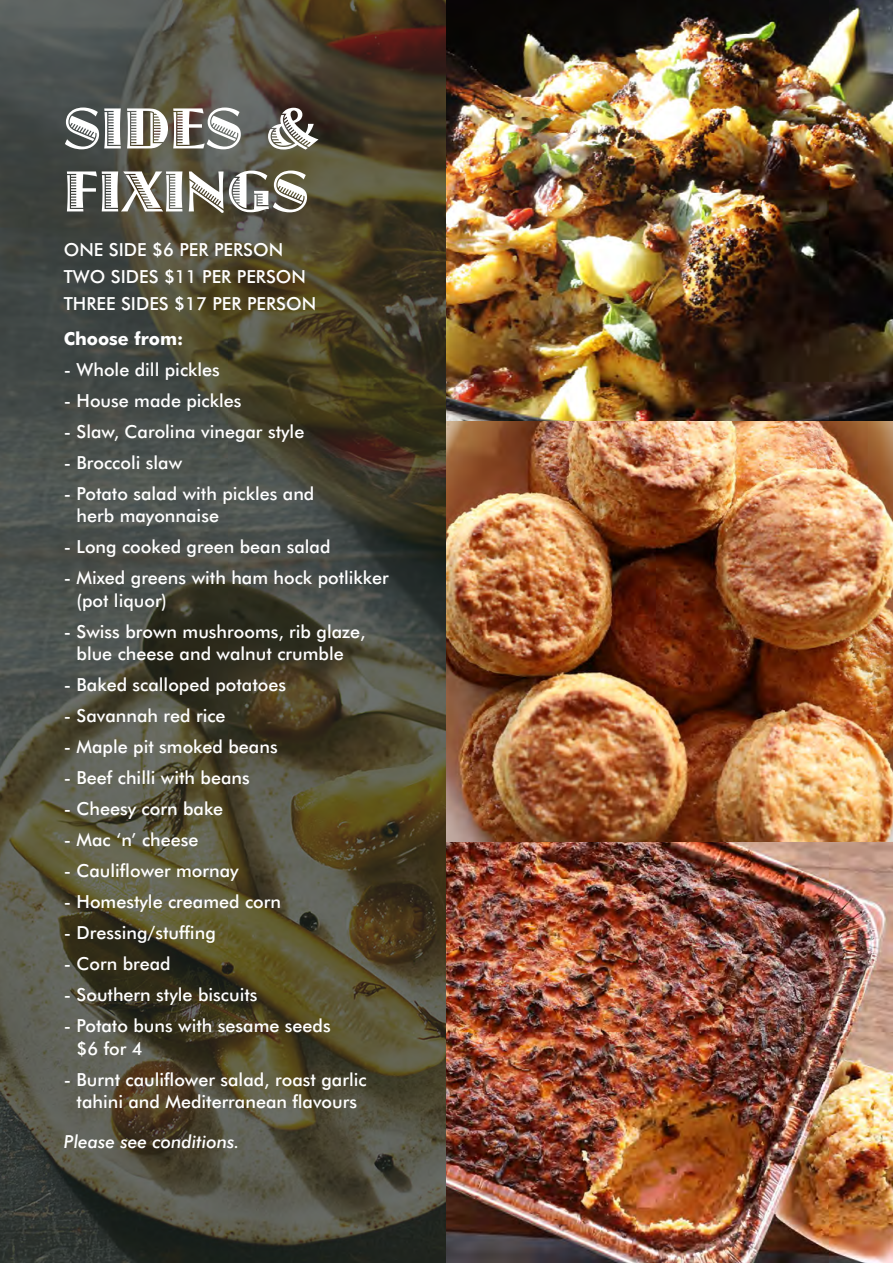
<style>
.page{position:relative;width:893px;height:1263px;background:#fff}
.page>*{position:absolute;margin:0;border:0;box-sizing:border-box;transform-origin:0 0}
.t1{font:500 18px/22.5px "Futura BT";color:#fff}
.t2{font:italic 500 18px "Futura BT";color:#fff}
.t3{font:700 18px "Futura BT";color:#fff}
</style>
<div class="page">
<img style="left:446px;top:0;width:447px;height:1263px">
<svg style="left:0;top:0;width:446px;height:1263px;background:#4b4838"></svg>
<svg style="left:67px;top:171px;width:240px;height:42px"></svg>
<svg style="left:65px;top:108px;width:254px;height:42px"></svg>
<p class="t1" style="left:64px;top:236px;width:254px;line-height:26.7px">ONE SIDE $6 PER PERSON<br>TWO SIDES $11 PER PERSON<br>THREE SIDES $17 PER PERSON</p>
<p class="t3" style="left:64px;top:328px;width:121px">Choose from:</p>
<p class="t1" style="left:64px;top:358px;width:158px">- Whole dill pickles</p>
<p class="t1" style="left:64px;top:389px;width:179px">- House made pickles</p>
<p class="t1" style="left:64px;top:420px;width:242px">- Slaw, Carolina vinegar style</p>
<p class="t1" style="left:64px;top:451px;width:120px">- Broccoli slaw</p>
<p class="t1" style="left:77px;top:482px;width:239px;text-indent:-13px">- Potato salad with pickles and herb mayonnaise</p>
<p class="t1" style="left:64px;top:536px;width:268px">- Long cooked green bean salad</p>
<p class="t1" style="left:77px;top:567px;width:314px;text-indent:-13px">- Mixed greens with ham hock potlikker (pot liquor)</p>
<p class="t1" style="left:64px;top:620px;width:303px;text-align:center">- Swiss brown mushrooms, rib glaze, blue cheese and walnut crumble</p>
<p class="t1" style="left:64px;top:674px;width:224px">- Baked scalloped potatoes</p>
<p class="t1" style="left:64px;top:705px;width:163px">- Savannah red rice</p>
<p class="t1" style="left:64px;top:736px;width:215px">- Maple pit smoked beans</p>
<p class="t1" style="left:64px;top:767px;width:188px">- Beef chilli with beans</p>
<p class="t1" style="left:64px;top:798px;width:161px">- Cheesy corn bake</p>
<p class="t1" style="left:64px;top:829px;width:136px">- Mac ‘n’ cheese</p>
<p class="t1" style="left:64px;top:860px;width:176px">- Cauliflower mornay</p>
<p class="t1" style="left:64px;top:891px;width:219px">- Homestyle creamed corn</p>
<p class="t1" style="left:64px;top:922px;width:154px">- Dressing/stuffing</p>
<p class="t1" style="left:64px;top:953px;width:108px">- Corn bread</p>
<p class="t1" style="left:64px;top:984px;width:195px">- Southern style biscuits</p>
<p class="t1" style="left:77px;top:1014px;width:256px;text-indent:-13px">- Potato buns with sesame seeds $6 for 4</p>
<p class="t1" style="left:64px;top:1068px;width:304px;text-align:center">- Burnt cauliflower salad, roast garlic tahini and Mediterranean flavours</p>
<p class="t2" style="left:64px;top:1130px;width:177px">Please see conditions.</p>
</div>
